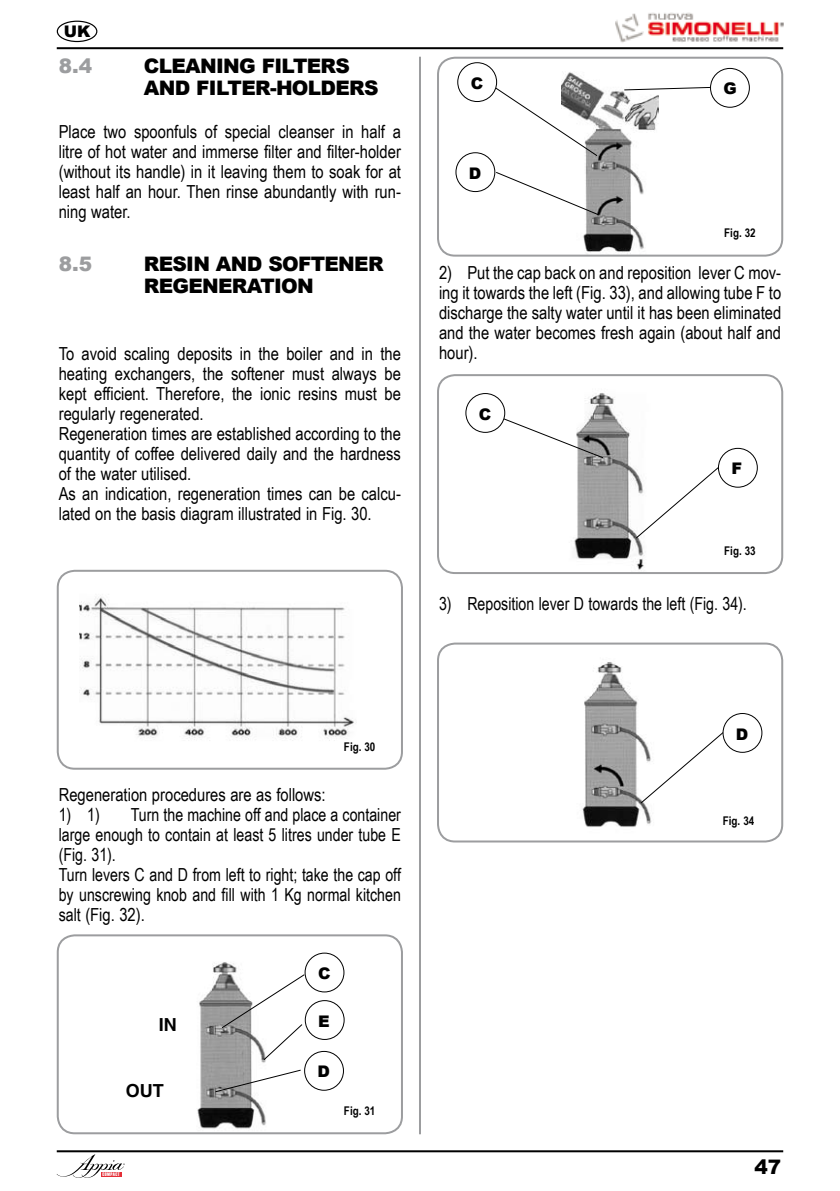
<style>
.page{position:relative;width:840px;height:1191px;background:#fff}
.page>*{position:absolute;margin:0;border:0;box-sizing:border-box;transform-origin:0 0}
.t1{font:900 20px/22px "Arial";letter-spacing:-.035em;color:#000}
.t2{font:900 20px "Arial";color:#9c9d9f}
.t3{font:18px/20px "Arial Narrow";color:#000;text-align:justify}
.t4{font:18px/20px "Arial Narrow";color:#000;scale:.96 1}
.t5{font:700 18px "Helvetica";color:#000}
.t6{font:900 16px "Arial";color:#000}
.t7{font:700 12px "Arial Narrow";color:#000}
.t8{font:5.2px "Haettenschweiler";letter-spacing:.08em;color:#fff}
</style>
<div class="page">
<img style="left:80px;top:597px;width:274px;height:144px">
<div style="left:57px;top:570px;width:346px;height:199px;border:2px solid #9c9d9f;border-radius:17px"></div>
<svg style="left:330px;top:739px;width:24px;height:2px"></svg>
<img style="left:197px;top:962px;width:69px;height:167px">
<div style="left:57px;top:934px;width:346px;height:200px;border:2px solid #9c9d9f;border-radius:17px"></div>
<img style="left:561px;top:72px;width:97px;height:182px">
<div style="left:437px;top:57px;width:345px;height:200px;border:2px solid #9c9d9f;border-radius:17px"></div>
<img style="left:574px;top:393px;width:70px;height:177px">
<div style="left:437px;top:374px;width:345px;height:200px;border:2px solid #9c9d9f;border-radius:17px"></div>
<img style="left:582px;top:662px;width:70px;height:165px">
<div style="left:437px;top:642px;width:345px;height:200px;border:2px solid #9c9d9f;border-radius:17px"></div>
<hr style="left:57px;top:47px;width:725px;height:2px;background:#000">
<img style="left:615px;top:12px;width:167px;height:31px">
<hr style="left:57px;top:1150px;width:725px;height:2px;background:#000">
<hr style="left:419px;top:57px;width:2px;height:1077px;background:#9c9d9f">
<div style="left:57px;top:21px;width:40px;height:21px;border:1px solid #000;border-radius:50%"></div>
<svg style="left:57px;top:1154px;width:68px;height:23px"></svg>
<div style="left:101px;top:1171px;width:20px;height:5px;background:#e42e37"></div>
<svg style="left:220px;top:973px;width:84px;height:88px"></svg>
<svg style="left:214px;top:1069px;width:87px;height:24px"></svg>
<div style="left:457px;top:62px;width:40px;height:40px;border:1px solid #000;border-radius:50%"></div>
<svg style="left:494px;top:87px;width:104px;height:70px"></svg>
<svg style="left:494px;top:171px;width:105px;height:45px"></svg>
<svg style="left:623px;top:86px;width:86px;height:5px"></svg>
<div style="left:455px;top:152px;width:40px;height:40px;border:1px solid #000;border-radius:50%"></div>
<div style="left:709px;top:68px;width:40px;height:40px;border:1px solid #000;border-radius:50%"></div>
<div style="left:304px;top:952px;width:40px;height:40px;border:1px solid #000;border-radius:50%"></div>
<div style="left:304px;top:1051px;width:40px;height:39px;border:1px solid #000;border-radius:50%"></div>
<div style="left:304px;top:1000px;width:40px;height:40px;border:1px solid #000;border-radius:50%"></div>
<div style="left:465px;top:393px;width:40px;height:40px;border:1px solid #000;border-radius:50%"></div>
<svg style="left:502px;top:417px;width:102px;height:42px"></svg>
<svg style="left:634px;top:466px;width:124px;height:96px"></svg>
<div style="left:718px;top:448px;width:38px;height:39px;background:#fff;border-radius:50%"></div>
<div style="left:717px;top:448px;width:40px;height:40px;border:1px solid #000;border-radius:50%"></div>
<svg style="left:639px;top:731px;width:83px;height:73px"></svg>
<div style="left:722px;top:713px;width:40px;height:40px;border:1px solid #000;border-radius:50%"></div>
<p class="t6" style="left:64px;top:19px;width:28px">UK</p>
<p class="t2" style="left:59px;top:51px;width:35px">8.4</p>
<p class="t1" style="left:144px;top:54px;width:236px">CLEANING FILTERS<br>AND FILTER-HOLDERS</p>
<p class="t3" style="left:59px;top:121px;width:343px">Place two spoonfuls of special cleanser in half a litre of hot water and immerse filter and filter-holder (without its handle) in it leaving them to soak for at least half an hour. Then rinse abundantly with run&shy;ning water.</p>
<p class="t2" style="left:59px;top:249px;width:35px">8.5</p>
<p class="t1" style="left:144px;top:252px;width:241px">RESIN AND SOFTENER<br>REGENERATION</p>
<p class="t3" style="left:59px;top:343px;width:343px;text-align:left">To avoid scaling deposits in the boiler and in the heating exchangers, the softener must always be kept efficient. Therefore, the ionic resins must be regularly regenerated.<br>Regeneration times are established according to the quantity of coffee delivered daily and the hardness of the water utilised.<br>As an indication, regeneration times can be calcu&shy;lated on the basis diagram illustrated in Fig. 30.</p>
<p class="t6" style="left:470px;top:71px;width:14px">C</p>
<p class="t6" style="left:468px;top:161px;width:14px">D</p>
<p class="t6" style="left:723px;top:77px;width:15px">G</p>
<p class="t7" style="left:723px;top:224px;width:33px">Fig. 32</p>
<p class="t3" style="left:439px;top:262px;width:343px">2) Put the cap back on and reposition lever C mov&shy;ing it towards the left (Fig. 33), and allowing tube F to discharge the salty water until it has been eliminated and the water becomes fresh again (about half and hour).</p>
<p class="t6" style="left:478px;top:402px;width:14px">C</p>
<p class="t6" style="left:731px;top:457px;width:12px">F</p>
<p class="t7" style="left:723px;top:541px;width:33px">Fig. 33</p>
<p class="t4" style="left:439px;top:593px;width:322px">3) Reposition lever D towards the left (Fig. 34).</p>
<p class="t7" style="left:344px;top:737px;width:33px">Fig. 30</p>
<p class="t3" style="left:59px;top:784px;width:268px">Regeneration procedures are as follows:</p>
<p class="t4" style="left:59px;top:804px;width:44px">1) 1)</p>
<p class="t4" style="left:59px;top:804px;width:358px;text-indent:72px">Turn the machine off and place a container large enough to contain at least 5 litres under tube E (Fig. 31).<br>Turn levers C and D from left to right; take the cap off by unscrewing knob and fill with 1 Kg normal kitchen salt (Fig. 32).</p>
<p class="t5" style="left:159px;top:1013px;width:19px">IN</p>
<p class="t5" style="left:126px;top:1079px;width:39px">OUT</p>
<p class="t8" style="left:102px;top:1170px;width:19px">COMPACT</p>
<p class="t6" style="left:318px;top:961px;width:14px">C</p>
<p class="t6" style="left:318px;top:1009px;width:13px">E</p>
<p class="t6" style="left:317px;top:1060px;width:14px">D</p>
<p class="t7" style="left:344px;top:1101px;width:33px">Fig. 31</p>
<p class="t6" style="left:735px;top:722px;width:14px">D</p>
<p class="t7" style="left:722px;top:812px;width:33px">Fig. 34</p>
<p class="t1" style="left:754px;top:1155px;width:28px">47</p>
</div>
